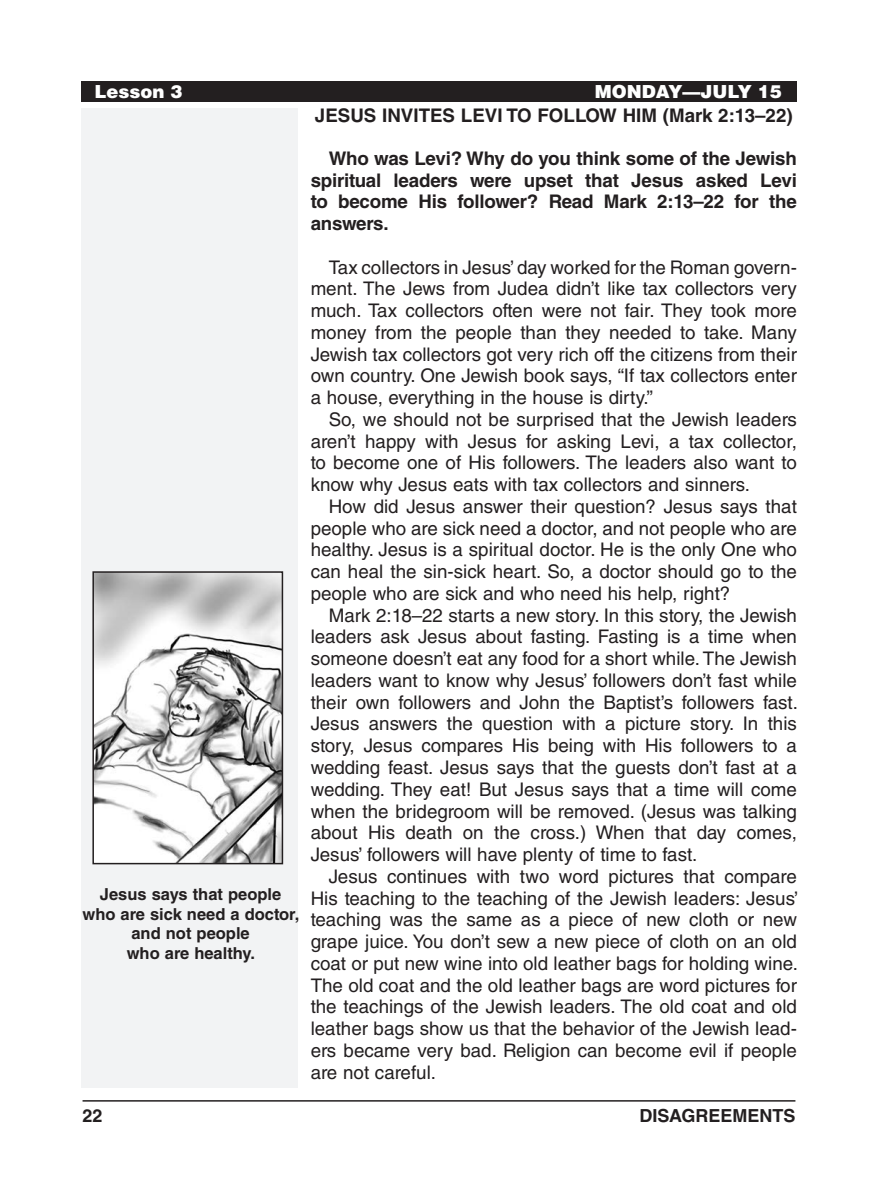
<style>
.page{position:relative;width:878px;height:1202px;background:#fff}
.page>*{position:absolute;margin:0;border:0;box-sizing:border-box;transform-origin:0 0}
.Body_Text{font:18.75px/21.8px "Helvetica LT Std";color:#231f20;text-align:justify}
.Body_Text_SpaceBefor{font:18.75px/21.8px "Helvetica LT Std";color:#231f20;text-align:justify}
.Body_Text_Bold_Space{font:700 18.75px/21.8px "Helvetica LT Std";letter-spacing:-.01em;color:#231f20;text-align:justify}
.Subheadings{font:700 18.75px "Helvetica LT Std";color:#231f20}
.Running_Head_-_Right{font:900 18px "Helvetica LT Std";color:#fff}
.t1{font:700 18px "Helvetica LT Std";color:#231f20}
.Image_Captions{font:700 16.5px/19.5px "Helvetica LT Std";color:#231f20;text-align:center}
</style>
<div class="page">
<hr style="left:82px;top:1100px;width:713px;height:1px;background:#231f20">
<div style="left:81px;top:108px;width:216px;height:979px;background:#f2f3f4"></div>
<div style="left:81px;top:81px;width:715px;height:20px;background:#231f20"></div>
<img style="left:95px;top:574px;width:185px;height:287px">
<div style="left:92px;top:571px;width:191px;height:293px;border:2px solid #231f20"></div>
<p class="Running_Head_-_Right" style="left:94px;top:79px;width:90px">Lesson 3</p>
<p class="Running_Head_-_Right" style="left:594px;top:79px;width:189px">MONDAY—JULY 15</p>
<p class="Subheadings" style="left:315px;top:103px;width:479px">JESUS INVITES LEVI TO FOLLOW HIM (Mark 2:13–22)</p>
<p class="Body_Text_Bold_Space" style="left:310px;top:147px;width:488px;text-indent:18px">Who was Levi? Why do you think some of the Jewish spiritual leaders were upset that Jesus asked Levi to become His follower? Read Mark 2:13–22 for the answers.</p>
<p class="Body_Text_SpaceBefor" style="left:310px;top:256px;width:488px;text-indent:18px">Tax collectors in Jesus’ day worked for the Roman govern&shy;ment. The Jews from Judea didn’t like tax collectors very much. Tax collectors often were not fair. They took more money from the people than they needed to take. Many Jewish tax collectors got very rich off the citizens from their own country. One Jewish book says, “If tax collectors enter a house, everything in the house is dirty.”</p>
<p class="Body_Text" style="left:310px;top:408px;width:488px;text-indent:18px">So, we should not be surprised that the Jewish leaders aren’t happy with Jesus for asking Levi, a tax collector, to become one of His followers. The leaders also want to know why Jesus eats with tax collectors and sinners.</p>
<p class="Body_Text" style="left:310px;top:495px;width:487px;text-indent:18px">How did Jesus answer their question? Jesus says that people who are sick need a doctor, and not people who are healthy. Jesus is a spiritual doctor. He is the only One who can heal the sin-sick heart. So, a doctor should go to the people who are sick and who need his help, right?</p>
<p class="Body_Text" style="left:310px;top:604px;width:489px;text-indent:18px">Mark 2:18–22 starts a new story. In this story, the Jewish leaders ask Jesus about fasting. Fasting is a time when someone doesn’t eat any food for a short while. The Jewish leaders want to know why Jesus’ followers don’t fast while their own followers and John the Baptist’s followers fast.<br>Jesus answers the question with a picture story. In this story, Jesus compares His being with His followers to a wedding feast. Jesus says that the guests don’t fast at a wedding. They eat! But Jesus says that a time will come when the bridegroom will be removed. (Jesus was talking about His death on the cross.) When that day comes, Jesus’ followers will have plenty of time to fast.</p>
<p class="Body_Text" style="left:310px;top:865px;width:489px;text-indent:18px">Jesus continues with two word pictures that compare His teaching to the teaching of the Jewish leaders: Jesus’ teaching was the same as a piece of new cloth or new grape juice. You don’t sew a new piece of cloth on an old coat or put new wine into old leather bags for holding wine.<br>The old coat and the old leather bags are word pictures for the teachings of the Jewish leaders. The old coat and old leather bags show us that the behavior of the Jewish lead&shy;ers became very bad. Religion can become evil if people are not careful.</p>
<p class="Image_Captions" style="left:83px;top:884px;width:218px">Jesus says that people who are sick need a doctor, and not people</p>
<p class="Image_Captions" style="left:127px;top:943px;width:130px">who are healthy.</p>
<p class="t1" style="left:82px;top:1104px;width:22px">22</p>
<p class="t1" style="left:639px;top:1104px;width:157px">DISAGREEMENTS</p>
</div>
